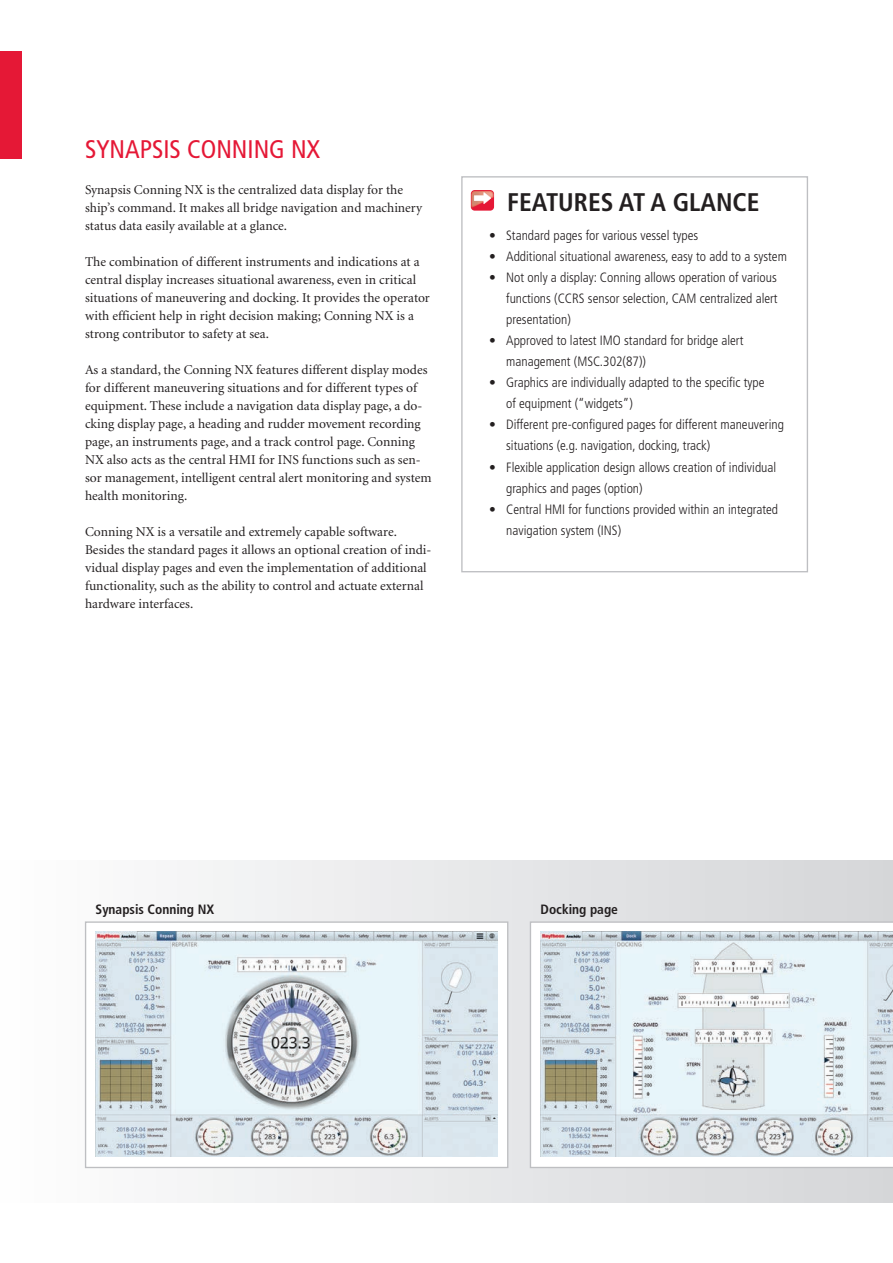
<style>
.page{position:relative;width:893px;height:1263px;background:#fff}
.page>*{position:absolute;margin:0;border:0;box-sizing:border-box;transform-origin:0 0}
.t1{font:condensed 25.5px "Frutiger";color:#e51836}
.t2{font:700 condensed 25.5px "Frutiger";color:#231f20}
.t3{font:13.5px/18px "Minion";color:#231f20}
.t4{font:300 condensed 13.5px/21px "Frutiger";color:#231f20}
.t5{font:700 condensed 13.5px "Frutiger";color:#231f20}
</style>
<div class="page">
<div style="left:0;top:51px;width:21px;height:107px;background:#e51836"></div>
<div style="left:0;top:860px;width:893px;height:342px;background:linear-gradient(to right,#fdfdfe,#d4d5d8)"></div>
<div style="left:461px;top:176px;width:347px;height:396px;background:#fff;border:1px solid #bebfc2"></div>
<div style="left:85px;top:921px;width:423px;height:247px;background:#fff;border:1px solid #bebfc2"></div>
<img style="left:96px;top:931px;width:402px;height:226px">
<svg style="left:530px;top:921px;width:363px;height:247px"></svg>
<img style="left:540px;top:931px;width:353px;height:226px">
<div style="left:471px;top:190px;width:23px;height:21px;background:#e51836;border-radius:4px"></div>
<img style="left:471px;top:191px;width:23px;height:17px">
<svg style="left:474px;top:192px;width:17px;height:12px"></svg>
<h1 class="t1" style="left:85px;top:135px;width:237px">SYNAPSIS CONNING NX</h1>
<p class="t3" style="left:85px;top:181px;width:339px">Synapsis Conning NX is the centralized data display for the ship’s command. It makes all bridge navigation and machinery status data easily available at a glance.</p>
<p class="t3" style="left:85px;top:253px;width:346px">The combination of different instruments and indications at a central display increases situational awareness, even in critical situations of maneuvering and docking. It provides the operator with efficient help in right decision making; Conning NX is a strong contributor to safety at sea.</p>
<p class="t3" style="left:85px;top:361px;width:348px">As a standard, the Conning NX features different display modes for different maneuvering situations and for different types of equipment. These include a navigation data display page, a do&shy;cking display page, a heading and rudder movement recording page, an instruments page, and a track control page. Conning NX also acts as the central HMI for INS functions such as sen&shy;sor management, intelligent central alert monitoring and system health monitoring.</p>
<p class="t3" style="left:85px;top:523px;width:348px">Conning NX is a versatile and extremely capable software.<br>Besides the standard pages it allows an optional creation of indi&shy;vidual display pages and even the implementation of additional functionality, such as the ability to control and actuate external hardware interfaces.</p>
<h1 class="t2" style="left:507px;top:187px;width:254px">FEATURES AT A GLANCE</h1>
<p class="t4" style="left:489px;top:225px;width:211px">• Standard pages for various vessel types</p>
<p class="t4" style="left:489px;top:246px;width:299px">• Additional situational awareness, easy to add to a system</p>
<p class="t4" style="left:506px;top:267px;width:273px;text-align:justify;text-indent:-17px">• Not only a display: Conning allows operation of various functions (CCRS sensor selection, CAM centralized alert presentation)</p>
<p class="t4" style="left:506px;top:330px;width:239px;text-indent:-17px">• Approved to latest IMO standard for bridge alert management (MSC.302(87))</p>
<p class="t4" style="left:506px;top:372px;width:260px;text-indent:-17px">• Graphics are individually adapted to the specific type of equipment (“widgets”)</p>
<p class="t4" style="left:506px;top:414px;width:279px;text-indent:-17px">• Different pre-configured pages for different maneuvering situations (e.g. navigation, docking, track)</p>
<p class="t4" style="left:506px;top:456px;width:272px;text-indent:-17px">• Flexible application design allows creation of individual graphics and pages (option)</p>
<p class="t4" style="left:506px;top:498px;width:274px;text-indent:-17px">• Central HMI for functions provided within an integrated navigation system (INS)</p>
<p class="t5" style="left:96px;top:902px;width:120px">Synapsis Conning NX</p>
<p class="t5" style="left:540px;top:902px;width:79px">Docking page</p>
</div>
